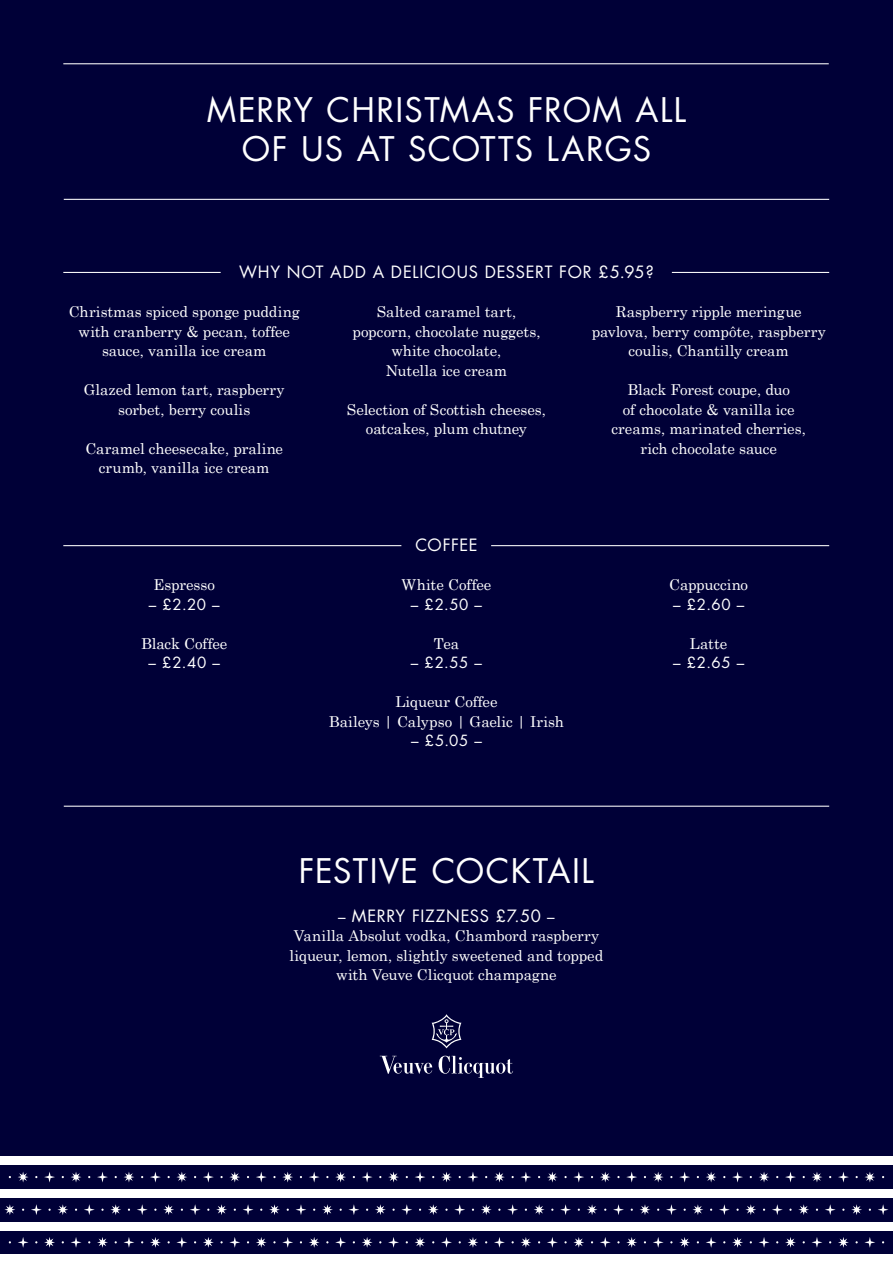
<style>
.page{position:relative;width:893px;height:1263px;background:#000037}
.page>*{position:absolute;margin:0;border:0;box-sizing:border-box;transform-origin:0 0}
.t1{font:33px/39px "Futura";letter-spacing:.035em;color:#fff;text-align:center}
.t2{font:16.5px "Futura";letter-spacing:.04em;color:#fff}
.t3{font:15px/19.5px "Century Schoolbook";letter-spacing:-.005em;color:#fff;text-align:center}
.t4{font:15px "Futura";letter-spacing:.04em;color:#fff}
.s1{font-size:15px}
</style>
<div class="page">
<div style="left:0;top:1157px;width:893px;height:8px;background:#fff"></div>
<div style="left:0;top:1189px;width:893px;height:8px;background:#fff"></div>
<div style="left:0;top:1222px;width:893px;height:8px;background:#fff"></div>
<div style="left:0;top:1254px;width:893px;height:9px;background:#fff"></div>
<svg style="left:18px;top:1172px;width:11px;height:10px"></svg>
<svg style="left:44px;top:1172px;width:11px;height:10px"></svg>
<svg style="left:71px;top:1172px;width:10px;height:10px"></svg>
<svg style="left:97px;top:1172px;width:11px;height:10px"></svg>
<svg style="left:123px;top:1172px;width:11px;height:10px"></svg>
<svg style="left:150px;top:1172px;width:11px;height:10px"></svg>
<svg style="left:176px;top:1172px;width:11px;height:10px"></svg>
<svg style="left:203px;top:1172px;width:11px;height:10px"></svg>
<svg style="left:229px;top:1172px;width:11px;height:10px"></svg>
<svg style="left:256px;top:1172px;width:11px;height:10px"></svg>
<svg style="left:282px;top:1172px;width:11px;height:10px"></svg>
<svg style="left:309px;top:1172px;width:11px;height:10px"></svg>
<svg style="left:335px;top:1172px;width:11px;height:10px"></svg>
<svg style="left:362px;top:1172px;width:11px;height:10px"></svg>
<svg style="left:388px;top:1172px;width:11px;height:10px"></svg>
<svg style="left:415px;top:1172px;width:10px;height:10px"></svg>
<svg style="left:441px;top:1172px;width:11px;height:10px"></svg>
<svg style="left:467px;top:1172px;width:11px;height:10px"></svg>
<svg style="left:494px;top:1172px;width:11px;height:10px"></svg>
<svg style="left:520px;top:1172px;width:11px;height:10px"></svg>
<svg style="left:547px;top:1172px;width:11px;height:10px"></svg>
<svg style="left:573px;top:1172px;width:11px;height:10px"></svg>
<svg style="left:600px;top:1172px;width:11px;height:10px"></svg>
<svg style="left:626px;top:1172px;width:11px;height:10px"></svg>
<svg style="left:653px;top:1172px;width:11px;height:10px"></svg>
<svg style="left:679px;top:1172px;width:11px;height:10px"></svg>
<svg style="left:706px;top:1172px;width:11px;height:10px"></svg>
<svg style="left:732px;top:1172px;width:11px;height:10px"></svg>
<svg style="left:759px;top:1172px;width:10px;height:10px"></svg>
<svg style="left:785px;top:1172px;width:11px;height:10px"></svg>
<svg style="left:811px;top:1172px;width:11px;height:10px"></svg>
<svg style="left:838px;top:1172px;width:11px;height:10px"></svg>
<svg style="left:864px;top:1172px;width:11px;height:10px"></svg>
<svg style="left:4px;top:1204px;width:11px;height:11px"></svg>
<svg style="left:31px;top:1204px;width:11px;height:11px"></svg>
<svg style="left:57px;top:1204px;width:11px;height:11px"></svg>
<svg style="left:84px;top:1204px;width:11px;height:11px"></svg>
<svg style="left:110px;top:1204px;width:11px;height:11px"></svg>
<svg style="left:137px;top:1204px;width:11px;height:11px"></svg>
<svg style="left:163px;top:1204px;width:11px;height:11px"></svg>
<svg style="left:190px;top:1204px;width:11px;height:11px"></svg>
<svg style="left:216px;top:1204px;width:11px;height:11px"></svg>
<svg style="left:243px;top:1204px;width:10px;height:11px"></svg>
<svg style="left:269px;top:1204px;width:11px;height:11px"></svg>
<svg style="left:295px;top:1204px;width:11px;height:11px"></svg>
<svg style="left:322px;top:1204px;width:11px;height:11px"></svg>
<svg style="left:348px;top:1204px;width:11px;height:11px"></svg>
<svg style="left:375px;top:1204px;width:11px;height:11px"></svg>
<svg style="left:401px;top:1204px;width:11px;height:11px"></svg>
<svg style="left:428px;top:1204px;width:11px;height:11px"></svg>
<svg style="left:454px;top:1204px;width:11px;height:11px"></svg>
<svg style="left:481px;top:1204px;width:11px;height:11px"></svg>
<svg style="left:507px;top:1204px;width:11px;height:11px"></svg>
<svg style="left:534px;top:1204px;width:11px;height:11px"></svg>
<svg style="left:560px;top:1204px;width:11px;height:11px"></svg>
<svg style="left:587px;top:1204px;width:10px;height:11px"></svg>
<svg style="left:613px;top:1204px;width:11px;height:11px"></svg>
<svg style="left:639px;top:1204px;width:11px;height:11px"></svg>
<svg style="left:666px;top:1204px;width:11px;height:11px"></svg>
<svg style="left:692px;top:1204px;width:11px;height:11px"></svg>
<svg style="left:719px;top:1204px;width:11px;height:11px"></svg>
<svg style="left:745px;top:1204px;width:11px;height:11px"></svg>
<svg style="left:772px;top:1204px;width:11px;height:11px"></svg>
<svg style="left:798px;top:1204px;width:11px;height:11px"></svg>
<svg style="left:825px;top:1204px;width:11px;height:11px"></svg>
<svg style="left:851px;top:1204px;width:11px;height:11px"></svg>
<svg style="left:878px;top:1204px;width:10px;height:11px"></svg>
<svg style="left:18px;top:1237px;width:11px;height:11px"></svg>
<svg style="left:44px;top:1237px;width:11px;height:11px"></svg>
<svg style="left:71px;top:1237px;width:10px;height:11px"></svg>
<svg style="left:97px;top:1237px;width:11px;height:11px"></svg>
<svg style="left:123px;top:1237px;width:11px;height:11px"></svg>
<svg style="left:150px;top:1237px;width:11px;height:11px"></svg>
<svg style="left:176px;top:1237px;width:11px;height:11px"></svg>
<svg style="left:203px;top:1237px;width:11px;height:11px"></svg>
<svg style="left:229px;top:1237px;width:11px;height:11px"></svg>
<svg style="left:256px;top:1237px;width:11px;height:11px"></svg>
<svg style="left:282px;top:1237px;width:11px;height:11px"></svg>
<svg style="left:309px;top:1237px;width:11px;height:11px"></svg>
<svg style="left:335px;top:1237px;width:11px;height:11px"></svg>
<svg style="left:362px;top:1237px;width:11px;height:11px"></svg>
<svg style="left:388px;top:1237px;width:11px;height:11px"></svg>
<svg style="left:415px;top:1237px;width:10px;height:11px"></svg>
<svg style="left:441px;top:1237px;width:11px;height:11px"></svg>
<svg style="left:467px;top:1237px;width:11px;height:11px"></svg>
<svg style="left:494px;top:1237px;width:11px;height:11px"></svg>
<svg style="left:520px;top:1237px;width:11px;height:11px"></svg>
<svg style="left:547px;top:1237px;width:11px;height:11px"></svg>
<svg style="left:573px;top:1237px;width:11px;height:11px"></svg>
<svg style="left:600px;top:1237px;width:11px;height:11px"></svg>
<svg style="left:626px;top:1237px;width:11px;height:11px"></svg>
<svg style="left:653px;top:1237px;width:11px;height:11px"></svg>
<svg style="left:679px;top:1237px;width:11px;height:11px"></svg>
<svg style="left:706px;top:1237px;width:11px;height:11px"></svg>
<svg style="left:732px;top:1237px;width:11px;height:11px"></svg>
<svg style="left:759px;top:1237px;width:10px;height:11px"></svg>
<svg style="left:785px;top:1237px;width:11px;height:11px"></svg>
<svg style="left:811px;top:1237px;width:11px;height:11px"></svg>
<svg style="left:838px;top:1237px;width:11px;height:11px"></svg>
<svg style="left:864px;top:1237px;width:11px;height:11px"></svg>
<hr style="left:64px;top:199px;width:765px;height:1px;background:#fff">
<hr style="left:63px;top:63px;width:766px;height:1px;background:#fff">
<hr style="left:63px;top:272px;width:158px;height:1px;background:#fff">
<hr style="left:672px;top:272px;width:157px;height:1px;background:#fff">
<hr style="left:63px;top:545px;width:338px;height:1px;background:#fff">
<hr style="left:491px;top:545px;width:338px;height:1px;background:#fff">
<svg style="left:432px;top:1014px;width:29px;height:34px"></svg>
<svg style="left:380px;top:1056px;width:133px;height:22px"></svg>
<hr style="left:64px;top:806px;width:765px;height:1px;background:#fff">
<p class="t1" style="left:207px;top:91px;width:481px">MERRY CHRISTMAS FROM ALL<br>OF US AT SCOTTS LARGS</p>
<p class="t2" style="left:239px;top:262px;width:416px">WHY NOT ADD A DELICIOUS DESSERT FOR £5.95?</p>
<p class="t3" style="left:69px;top:302px;width:233px">Christmas spiced sponge pudding with cranberry &amp; pecan, toffee sauce, vanilla ice cream</p>
<p class="t3" style="left:84px;top:380px;width:202px">Glazed lemon tart, raspberry sorbet, berry coulis</p>
<p class="t3" style="left:85px;top:438px;width:199px">Caramel cheesecake, praline crumb, vanilla ice cream</p>
<p class="t3" style="left:153px;top:575px;width:63px">Espresso</p>
<p class="t4" style="left:149px;top:595px;width:72px">– £2.20 –</p>
<p class="t3" style="left:141px;top:633px;width:88px">Black Coffee</p>
<p class="t4" style="left:149px;top:653px;width:73px">– £2.40 –</p>
<p class="t3" style="left:352px;top:302px;width:190px">Salted caramel tart, popcorn, chocolate nuggets, white chocolate,<br>Nutella ice cream</p>
<p class="t3" style="left:347px;top:399px;width:201px">Selection of Scottish cheeses, oatcakes, plum chutney</p>
<p class="t3" style="left:592px;top:302px;width:236px">Raspberry ripple meringue pavlova, berry compôte, raspberry coulis, Chantilly cream</p>
<p class="t3" style="left:612px;top:380px;width:196px">Black Forest coupe, duo<br>of chocolate &amp; vanilla ice creams, marinated cherries, rich chocolate sauce</p>
<p class="t2" style="left:415px;top:535px;width:64px">COFFEE</p>
<p class="t3" style="left:402px;top:575px;width:91px">White Coffee</p>
<p class="t4" style="left:411px;top:595px;width:73px">– £2.50 –</p>
<p class="t3" style="left:434px;top:633px;width:27px">Tea</p>
<p class="t4" style="left:411px;top:653px;width:73px">– £2.55 –</p>
<p class="t3" style="left:329px;top:692px;width:237px">Liqueur Coffee<br>Baileys | Calypso | Gaelic | Irish</p>
<p class="t4" style="left:411px;top:731px;width:72px">– £5.05 –</p>
<p class="t3" style="left:669px;top:575px;width:80px">Cappuccino</p>
<p class="t4" style="left:673px;top:595px;width:73px">– £2.60 –</p>
<p class="t3" style="left:690px;top:633px;width:39px">Latte</p>
<p class="t4" style="left:673px;top:653px;width:73px">– £2.65 –</p>
<p class="t1" style="left:299px;top:852px;width:297px">FESTIVE COCKTAIL</p>
<p class="t2" style="left:338px;top:905px;width:218px"><span class="s1">–</span> MERRY FIZZNESS £7.50 <span class="s1">–</span></p>
<p class="t3" style="left:290px;top:926px;width:315px">Vanilla Absolut vodka, Chambord raspberry liqueur, lemon, slightly sweetened and topped with Veuve Clicquot champagne</p>
</div>
